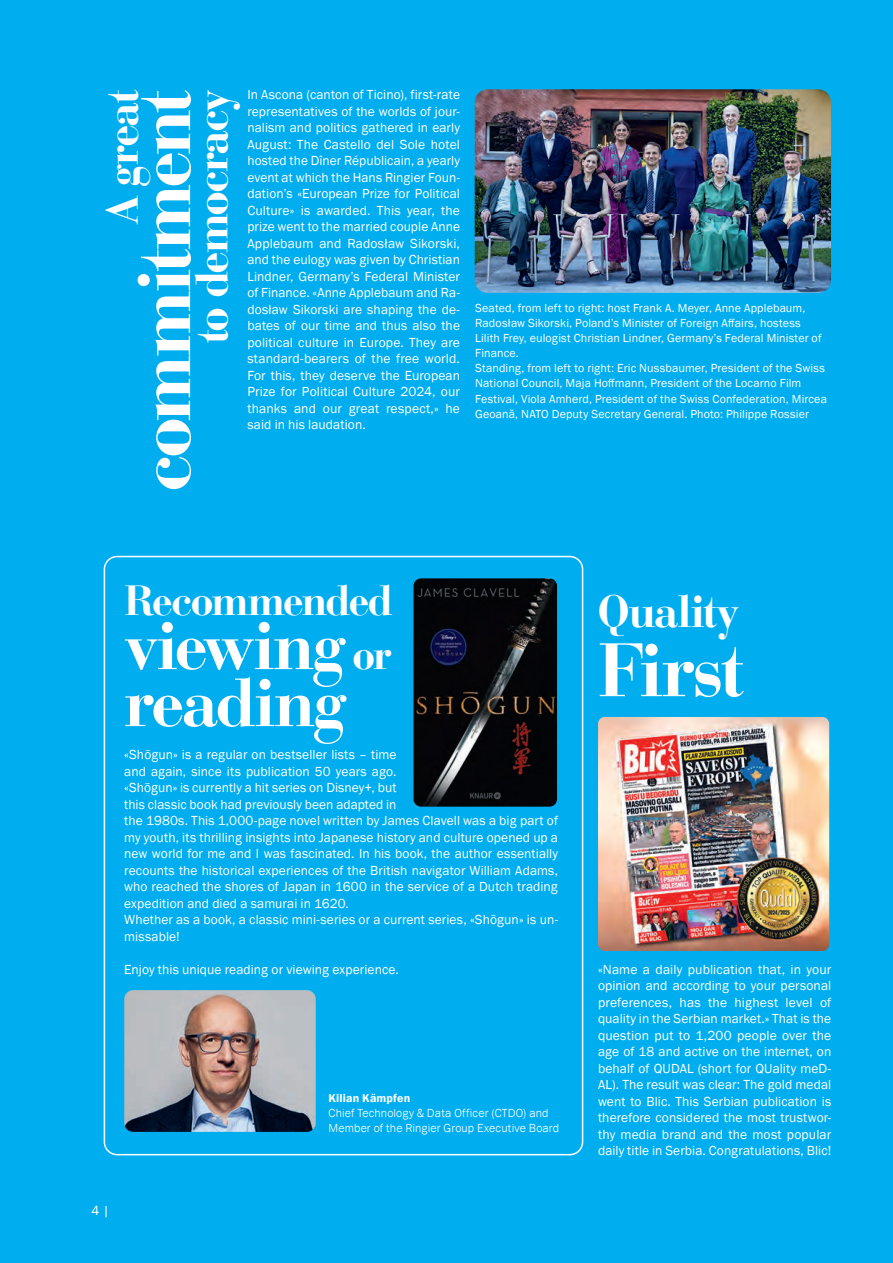
<style>
.page{position:relative;width:893px;height:1263px;background:#00aeef}
.page>*{position:absolute;margin:0;border:0;box-sizing:border-box;transform-origin:0 0}
.t1{font:700 75px "Bauer Bodoni Pro 1";letter-spacing:-.055em;color:#fff}
.t2{font:700 67.5px/57px "Bauer Bodoni Pro 1";letter-spacing:-.04em;color:#fff}
.t3{font:700 45px "Bauer Bodoni Pro 1";letter-spacing:-.05em;color:#fff}
.t4{font:700 42px "Bauer Bodoni Pro 1";letter-spacing:-.05em;color:#fff}
.t5{font:13.5px/16.5px "Ringier";letter-spacing:.005em;color:#fff;text-align:justify}
.t6{font:12px/15px "Ringier";letter-spacing:.01em;color:#fff}
.t7{font:300 12px/15px "Ringier";letter-spacing:.01em;color:#fff}
.t8{font:900 12px "Ringier";letter-spacing:.01em;color:#fff}
.s1{font-size:42px}
</style>
<div class="page">
<img style="left:475px;top:89px;width:356px;height:204px">
<img style="left:598px;top:717px;width:231px;height:234px">
<div style="left:104px;top:556px;width:479px;height:599px;border:2px solid #fff;border-radius:13px"></div>
<img style="left:124px;top:990px;width:192px;height:142px">
<img style="left:414px;top:578px;width:143px;height:229px">
<h1 class="t1" style="left:116px;top:492px;width:404px;rotate:-90deg">commitment</h1>
<h3 class="t3" style="left:183px;top:344px;width:256px;rotate:-90deg">to democracy</h3>
<h3 class="t3" style="left:93px;top:225px;width:138px;rotate:-90deg">A great</h3>
<p class="t5" style="left:247px;top:86px;width:214px">In Ascona (canton of Ticino), first-rate representatives of the worlds of jour&shy;nalism and politics gathered in early August: The Castello del Sole hotel hosted the Dîner Républicain, a yearly event at which the Hans Ringier Foun&shy;dation’s «European Prize for Political Culture» is awarded. This year, the prize went to the married couple Anne Applebaum and Radosław Sikorski, and the eulogy was given by Christian Lindner, Germany’s Federal Minister of Finance. «Anne Applebaum and Ra&shy;dosław Sikorski are shaping the de&shy;bates of our time and thus also the political culture in Europe. They are standard-bearers of the free world.<br>For this, they deserve the European Prize for Political Culture 2024, our thanks and our great respect,» he said in his laudation.</p>
<p class="t6" style="left:475px;top:301px;width:353px">Seated, from left to right: host Frank A. Meyer, Anne Applebaum, Radosław Sikorski, Poland’s Minister of Foreign Affairs, hostess Lilith Frey, eulogist Christian Lindner, Germany’s Federal Minister of Finance.<br>Standing, from left to right: Eric Nussbaumer, President of the Swiss National Council, Maja Hoffmann, President of the Locarno Film Festival, Viola Amherd, President of the Swiss Confederation, Mircea Geoană, NATO Deputy Secretary General. Photo: Philippe Rossier</p>
<h3 class="t4" style="left:124px;top:574px;width:270px">Recommended</h3>
<h2 class="t2" style="left:124px;top:617px;width:269px">viewing <span class="s1">or </span>reading</h2>
<h3 class="t3" style="left:598px;top:583px;width:143px">Quality</h3>
<h1 class="t1" style="left:598px;top:622px;width:149px">First</h1>
<p class="t5" style="left:124px;top:746px;width:435px;text-align:left">«Shōgun» is a regular on bestseller lists – time<br>and again, since its publication 50 years ago.<br>«Shōgun» is currently a hit series on Disney+, but<br>this classic book had previously been adapted in<br>the 1980s. This 1,000-page novel written by James Clavell was a big part of my youth, its thrilling insights into Japanese history and culture opened up a new world for me and I was fascinated. In his book, the author essentially recounts the historical experiences of the British navigator William Adams, who reached the shores of Japan in 1600 in the service of a Dutch trading expedition and died a samurai in 1620.<br>Whether as a book, a classic mini-series or a current series, «Shōgun» is un&shy;missable!</p>
<p class="t5" style="left:124px;top:960px;width:276px">Enjoy this unique reading or viewing experience.</p>
<p class="t5" style="left:91px;top:1201px;width:20px">4 |</p>
<p class="t8" style="left:329px;top:1090px;width:83px">Kilian Kämpfen</p>
<p class="t7" style="left:329px;top:1105px;width:232px">Chief Technology &amp; Data Officer (CTDO) and<br>Member of the Ringier Group Executive Board</p>
<p class="t5" style="left:598px;top:960px;width:235px">«Name a daily publication that, in your opinion and according to your personal preferences, has the highest level of quality in the Serbian market.» That is the question put to 1,200 people over the age of 18 and active on the internet, on behalf of QUDAL (short for QUality meD-AL). The result was clear: The gold medal went to Blic. This Serbian publication is therefore considered the most trustwor&shy;thy media brand and the most popular daily title in Serbia. Congratulations, Blic!</p>
</div>
